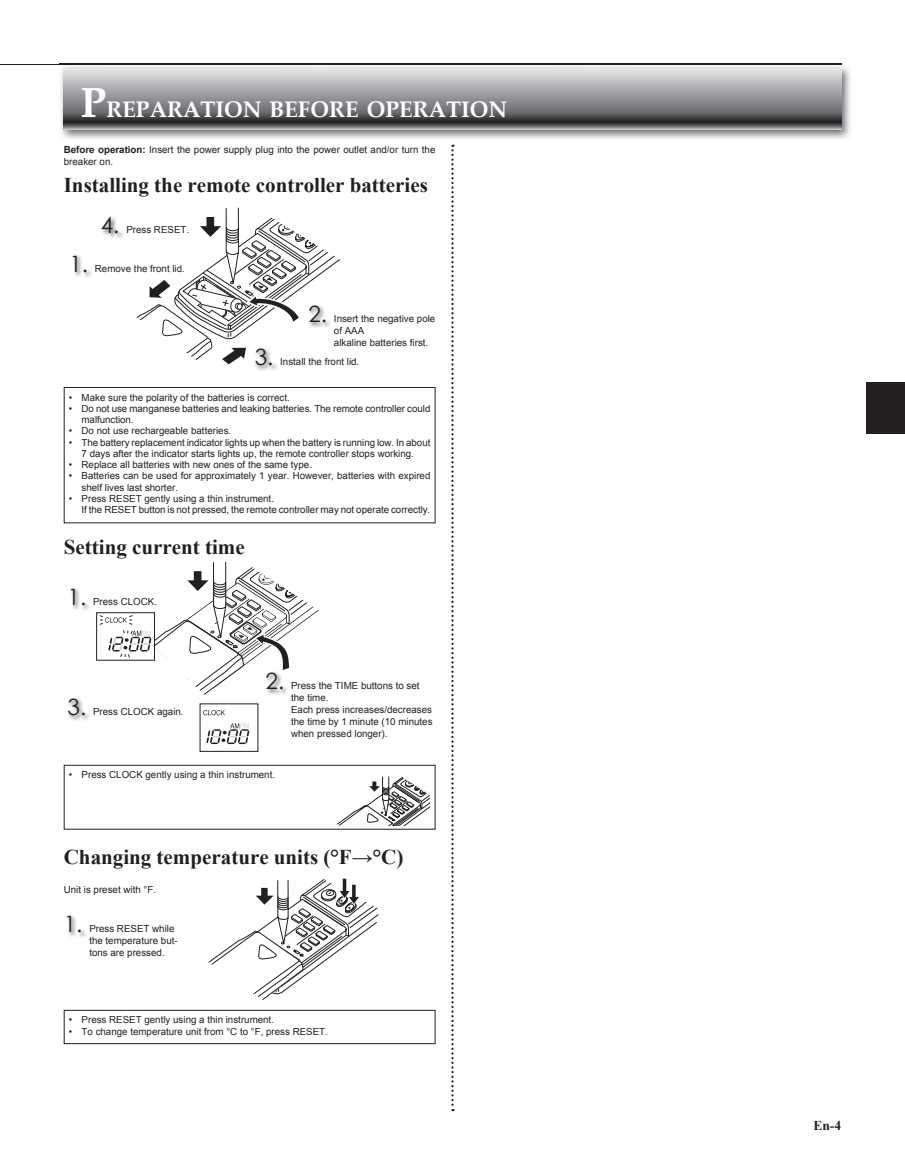
<style>
.page{position:relative;width:905px;height:1175px;background:#fff}
.page>*{position:absolute;margin:0;border:0;box-sizing:border-box;transform-origin:0 0}
.t1{font:700 22.5px "Palatino Linotype";color:#fff}
.t2{font:22.5px "Century Gothic";color:#231f20}
.t3{font:700 21px "Times New Roman";color:#231f20}
.t4{font:700 13.5px "Times New Roman";color:#231f20}
.t5{font:9.75px/12px "Arial";color:#231f20}
.s1{font-size:42px}
.s2{font-weight:700}
</style>
<div class="page">
<div style="left:866px;top:383px;width:38px;height:51px;background:#231f20"></div>
<hr style="left:0;top:64px;width:841px;height:1px;background:#231f20">
<svg style="left:451px;top:145px;width:2px;height:966px"></svg>
<div style="left:64px;top:387px;width:371px;height:136px;border:1px solid #231f20"></div>
<img style="left:59px;top:63px;width:792px;height:76px">
<img style="left:59px;top:64px;width:782px;height:1px">
<svg style="left:64px;top:68px;width:777px;height:62px;background:#919295"></svg>
<div style="left:64px;top:765px;width:371px;height:64px;border:1px solid #231f20"></div>
<svg style="left:337px;top:776px;width:92px;height:49px"></svg>
<svg style="left:203px;top:710px;width:22px;height:5px"></svg>
<svg style="left:206px;top:723px;width:43px;height:21px"></svg>
<img style="left:67px;top:916px;width:19px;height:21px">
<svg style="left:208px;top:878px;width:171px;height:122px"></svg>
<svg style="left:136px;top:207px;width:205px;height:158px"></svg>
<img style="left:73px;top:255px;width:18px;height:22px">
<img style="left:254px;top:347px;width:24px;height:24px">
<img style="left:102px;top:217px;width:21px;height:21px">
<img style="left:71px;top:588px;width:18px;height:22px">
<img style="left:68px;top:698px;width:21px;height:23px">
<svg style="left:99px;top:561px;width:220px;height:134px"></svg>
<div style="left:96px;top:612px;width:59px;height:48px;border:1px solid #231f20"></div>
<img style="left:308px;top:304px;width:23px;height:24px">
<div style="left:64px;top:1009px;width:371px;height:34px;border:1px solid #231f20"></div>
<h1 class="t1" style="left:81px;top:93px;width:428px"><span class="s1">P</span>REPARATION BEFORE OPERATION</h1>
<p class="t5" style="left:64px;top:144px;width:373px"><span class="s2">Before operation:</span> Insert the power supply plug into the power outlet and/or turn the breaker on.</p>
<h2 class="t3" style="left:64px;top:170px;width:365px">Installing the remote controller batteries</h2>
<h1 class="t2" style="left:101px;top:209px;width:20px">4.</h1>
<p class="t5" style="left:126px;top:223px;width:64px">Press RESET.</p>
<h1 class="t2" style="left:69px;top:248px;width:20px">1.</h1>
<p class="t5" style="left:95px;top:262px;width:91px">Remove the front lid.</p>
<h1 class="t2" style="left:308px;top:298px;width:20px">2.</h1>
<p class="t5" style="left:334px;top:312px;width:103px">Insert the negative pole of AAA<br>alkaline batteries first.</p>
<h1 class="t2" style="left:255px;top:341px;width:20px">3.</h1>
<p class="t5" style="left:280px;top:356px;width:81px">Install the front lid.</p>
<p class="t5" style="left:69px;top:391px;width:222px">• Make sure the polarity of the batteries is correct.</p>
<p class="t5" style="left:82px;top:403px;width:350px;line-height:11.2px;text-indent:-13px">• Do not use manganese batteries and leaking batteries. The remote controller could malfunction.</p>
<p class="t5" style="left:69px;top:425px;width:164px">• Do not use rechargeable batteries.</p>
<p class="t5" style="left:69px;top:436px;width:363px;line-height:11.2px;text-align:center">• The battery replacement indicator lights up when the battery is running low. In about<br>7 days after the indicator starts lights up, the remote controller stops working.</p>
<p class="t5" style="left:69px;top:458px;width:245px">• Replace all batteries with new ones of the same type.</p>
<p class="t5" style="left:82px;top:470px;width:350px;line-height:11.2px;text-indent:-13px">• Batteries can be used for approximately 1 year. However, batteries with expired shelf lives last shorter.</p>
<p class="t5" style="left:82px;top:493px;width:350px;line-height:11.2px;text-indent:-13px">• Press RESET gently using a thin instrument.<br>If the RESET button is not pressed, the remote controller may not operate correctly.</p>
<h2 class="t3" style="left:64px;top:532px;width:182px">Setting current time</h2>
<h1 class="t2" style="left:68px;top:581px;width:20px">1.</h1>
<p class="t5" style="left:93px;top:595px;width:65px">Press CLOCK.</p>
<h1 class="t2" style="left:68px;top:691px;width:20px">3.</h1>
<p class="t5" style="left:93px;top:705px;width:92px">Press CLOCK again.</p>
<h1 class="t2" style="left:265px;top:665px;width:20px">2.</h1>
<p class="t5" style="left:291px;top:679px;width:143px">Press the TIME buttons to set the time.<br>Each press increases/decreases the time by 1 minute (10 minutes when pressed longer).</p>
<p class="t5" style="left:69px;top:769px;width:208px">• Press CLOCK gently using a thin instrument.</p>
<h2 class="t3" style="left:64px;top:842px;width:341px">Changing temperature units (°F→°C)</h2>
<p class="t5" style="left:64px;top:883px;width:94px">Unit is preset with °F.</p>
<h1 class="t2" style="left:64px;top:908px;width:20px">1.</h1>
<p class="t5" style="left:89px;top:922px;width:90px">Press RESET while the temperature but&shy;tons are pressed.</p>
<p class="t5" style="left:69px;top:1013px;width:207px">• Press RESET gently using a thin instrument.</p>
<p class="t5" style="left:69px;top:1025px;width:260px">• To change temperature unit from °C to °F, press RESET.</p>
<h3 class="t4" style="left:813px;top:1116px;width:29px">En-4</h3>
</div>
